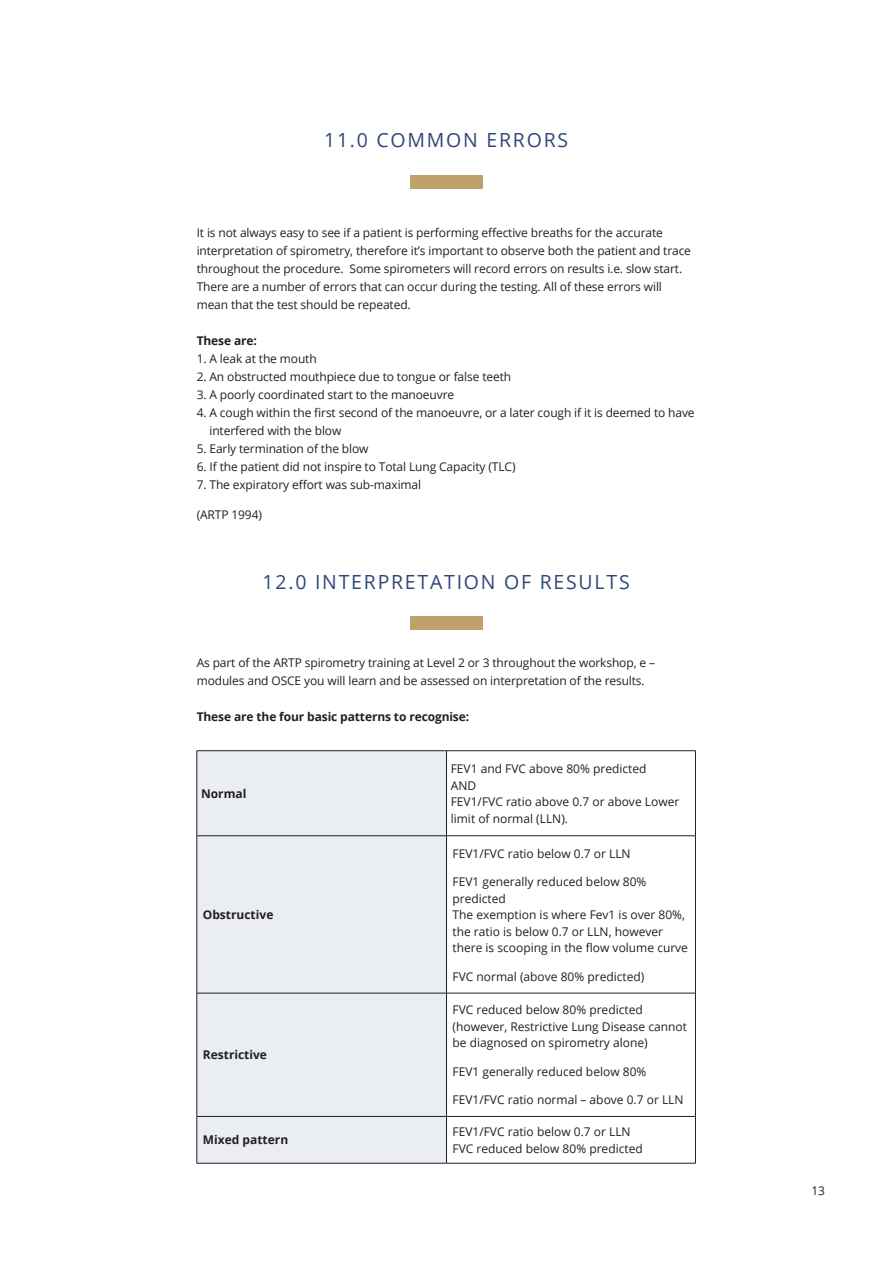
<style>
.page{position:relative;width:893px;height:1263px;background:#fff}
.page>*{position:absolute;margin:0;border:0;box-sizing:border-box;transform-origin:0 0}
.t1{font:19.5px "Open Sans";letter-spacing:.09em;color:#30477a}
.t2{font:12px/18px "Open Sans";letter-spacing:-.01em;color:#231f20}
.t3{font:700 12px "Open Sans";letter-spacing:-.01em;color:#231f20}
</style>
<div class="page">
<div style="left:410px;top:175px;width:72px;height:13px;background:#c0a16d"></div>
<div style="left:410px;top:617px;width:72px;height:13px;background:#c0a16d"></div>
<div style="left:198px;top:751px;width:248px;height:412px;background:#eaedf2"></div>
<hr style="left:446px;top:750px;width:250px;height:1px;background:#231f20">
<hr style="left:695px;top:751px;width:1px;height:85px;background:#231f20">
<hr style="left:446px;top:835px;width:250px;height:1px;background:#231f20">
<hr style="left:695px;top:836px;width:1px;height:157px;background:#231f20">
<hr style="left:446px;top:993px;width:250px;height:1px;background:#231f20">
<hr style="left:695px;top:993px;width:1px;height:123px;background:#231f20">
<hr style="left:446px;top:1116px;width:250px;height:1px;background:#231f20">
<hr style="left:695px;top:1116px;width:1px;height:47px;background:#231f20">
<hr style="left:446px;top:1163px;width:250px;height:1px;background:#231f20">
<hr style="left:197px;top:750px;width:249px;height:1px;background:#231f20">
<hr style="left:197px;top:751px;width:1px;height:85px;background:#231f20">
<hr style="left:446px;top:751px;width:1px;height:85px;background:#231f20">
<hr style="left:197px;top:835px;width:249px;height:1px;background:#231f20">
<hr style="left:197px;top:836px;width:1px;height:157px;background:#231f20">
<hr style="left:446px;top:836px;width:1px;height:157px;background:#231f20">
<hr style="left:197px;top:993px;width:249px;height:1px;background:#231f20">
<hr style="left:197px;top:993px;width:1px;height:123px;background:#231f20">
<hr style="left:446px;top:993px;width:1px;height:123px;background:#231f20">
<hr style="left:197px;top:1116px;width:249px;height:1px;background:#231f20">
<hr style="left:197px;top:1116px;width:1px;height:47px;background:#231f20">
<hr style="left:446px;top:1116px;width:1px;height:47px;background:#231f20">
<hr style="left:197px;top:1163px;width:249px;height:1px;background:#231f20">
<p class="t1" style="left:324px;top:127px;width:246px">11.0 COMMON ERRORS</p>
<p class="t2" style="left:197px;top:224px;width:496px">It is not always easy to see if a patient is performing effective breaths for the accurate interpretation of spirometry, therefore it’s important to observe both the patient and trace throughout the procedure. Some spirometers will record errors on results i.e. slow start.<br>There are a number of errors that can occur during the testing. All of these errors will mean that the test should be repeated.</p>
<p class="t3" style="left:197px;top:333px;width:62px">These are:</p>
<p class="t2" style="left:197px;top:350px;width:122px">1. A leak at the mouth</p>
<p class="t2" style="left:197px;top:368px;width:316px">2. An obstructed mouthpiece due to tongue or false teeth</p>
<p class="t2" style="left:197px;top:386px;width:259px">3. A poorly coordinated start to the manoeuvre</p>
<p class="t2" style="left:209px;top:404px;width:487px;text-indent:-13px">4. A cough within the first second of the manoeuvre, or a later cough if it is deemed to have interfered with the blow</p>
<p class="t2" style="left:197px;top:440px;width:173px">5. Early termination of the blow</p>
<p class="t2" style="left:197px;top:458px;width:320px">6. If the patient did not inspire to Total Lung Capacity (TLC)</p>
<p class="t2" style="left:197px;top:476px;width:226px">7. The expiratory effort was sub-maximal</p>
<p class="t2" style="left:197px;top:506px;width:67px">(ARTP 1994)</p>
<p class="t1" style="left:263px;top:569px;width:369px">12.0 INTERPRETATION OF RESULTS</p>
<p class="t2" style="left:197px;top:653px;width:460px">As part of the ARTP spirometry training at Level 2 or 3 throughout the workshop, e – modules and OSCE you will learn and be assessed on interpretation of the results.</p>
<p class="t3" style="left:197px;top:708px;width:274px">These are the four basic patterns to recognise:</p>
<p class="t3" style="left:201px;top:785px;width:47px">Normal</p>
<p class="t3" style="left:203px;top:906px;width:72px">Obstructive</p>
<p class="t3" style="left:203px;top:1046px;width:66px">Restrictive</p>
<p class="t3" style="left:203px;top:1131px;width:87px">Mixed pattern</p>
<p class="t2" style="left:451px;top:759px;width:197px">FEV1 and FVC above 80% predicted</p>
<p class="t2" style="left:451px;top:776px;width:27px">AND</p>
<p class="t2" style="left:451px;top:793px;width:230px;line-height:16.5px">FEV1/FVC ratio above 0.7 or above Lower limit of normal (LLN).</p>
<p class="t2" style="left:452px;top:844px;width:180px">FEV1/FVC ratio below 0.7 or LLN</p>
<p class="t2" style="left:452px;top:873px;width:195px;line-height:16.5px">FEV1 generally reduced below 80% predicted</p>
<p class="t2" style="left:452px;top:906px;width:237px;line-height:16.5px">The exemption is where Fev1 is over 80%, the ratio is below 0.7 or LLN, however there is scooping in the flow volume curve</p>
<p class="t2" style="left:452px;top:967px;width:193px">FVC normal (above 80% predicted)</p>
<p class="t2" style="left:452px;top:1001px;width:236px;line-height:16.5px">FVC reduced below 80% predicted (however, Restrictive Lung Disease cannot be diagnosed on spirometry alone)</p>
<p class="t2" style="left:452px;top:1062px;width:195px">FEV1 generally reduced below 80%</p>
<p class="t2" style="left:452px;top:1091px;width:233px">FEV1/FVC ratio normal – above 0.7 or LLN</p>
<p class="t2" style="left:452px;top:1122px;width:180px">FEV1/FVC ratio below 0.7 or LLN</p>
<p class="t2" style="left:452px;top:1139px;width:192px">FVC reduced below 80% predicted</p>
<p class="t2" style="left:811px;top:1181px;width:15px">13</p>
</div>
